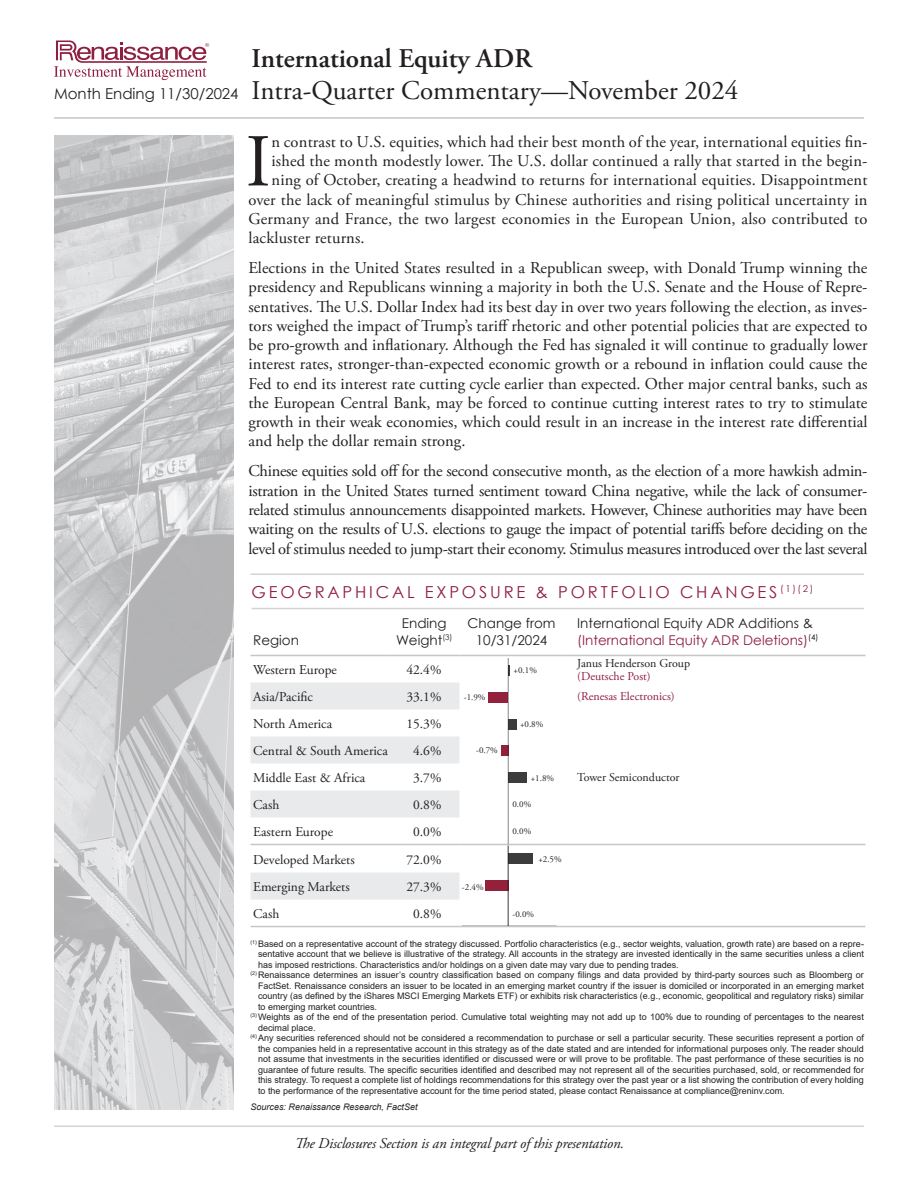
<style>
.page{position:relative;width:918px;height:1188px;background:#fff}
.page>*{position:absolute;margin:0;border:0;box-sizing:border-box;transform-origin:0 0}
.Commentaries_Body{font:74.4px "Adobe Garamond Pro";color:#231f20}
.t1{font:27px/32.4px "Adobe Garamond Pro";color:#231f20;text-align:center}
.Commentaries_Body-2{font:16.5px/19.2px "Adobe Garamond Pro";letter-spacing:.01em;color:#231f20;text-align:justify}
.t2{font:16.5px "Century Gothic";letter-spacing:.17em;color:#8f1f40}
.t3{font:italic 15px "Adobe Garamond Pro";letter-spacing:-.01em;color:#231f20}
.t4{font:13.5px "Adobe Garamond Pro";color:#231f20}
.t5{font:13.5px/16.2px "Century Gothic";color:#8f1f40}
.t6{font:13.5px/16.2px "Century Gothic";color:#231f20;text-align:center}
.t7{font:12px "Adobe Garamond Pro";color:#231f20}
.t8{font:12px "Adobe Garamond Pro";color:#8f1f40}
.Page_disclosures{font:9px/10.5px "Arial";color:#231f20;text-align:justify}
.t9{font:9px "Adobe Garamond Pro";color:#231f20}
.t10{font:italic 9px "Arial";color:#231f20}
.s1{font-weight:600}
.s2{font-family:"Century Gothic";font-size:15px}
.s3{color:#231f20}
</style>
<div class="page">
<svg style="left:54px;top:40px;width:155px;height:40px"></svg>
<hr style="left:54px;top:117px;width:810px;height:2px;background:#c5c6c8">
<div style="left:250px;top:873px;width:209px;height:27px;background:#e9eaeb"></div>
<hr style="left:459px;top:926px;width:105px;height:1px;background:#c5c6c8">
<hr style="left:564px;top:926px;width:301px;height:1px;background:#c5c6c8">
<hr style="left:250px;top:926px;width:140px;height:1px;background:#c5c6c8">
<hr style="left:390px;top:926px;width:69px;height:1px;background:#c5c6c8">
<svg style="left:250px;top:682px;width:209px;height:135px"></svg>
<hr style="left:250px;top:655px;width:140px;height:1px;background:#c5c6c8">
<hr style="left:390px;top:655px;width:69px;height:1px;background:#c5c6c8">
<hr style="left:459px;top:655px;width:105px;height:1px;background:#c5c6c8">
<hr style="left:564px;top:655px;width:301px;height:1px;background:#c5c6c8">
<hr style="left:250px;top:844px;width:140px;height:1px;background:#c5c6c8">
<hr style="left:390px;top:844px;width:69px;height:1px;background:#c5c6c8">
<hr style="left:459px;top:844px;width:105px;height:1px;background:#c5c6c8">
<hr style="left:564px;top:844px;width:301px;height:1px;background:#c5c6c8">
<hr style="left:54px;top:1125px;width:810px;height:2px;background:#d2d3d5">
<img style="left:54px;top:135px;width:180px;height:975px">
<div style="left:489px;top:692px;width:19px;height:11px;background:#94213b"></div>
<div style="left:508px;top:719px;width:8px;height:10px;background:#3c3c3d"></div>
<div style="left:508px;top:772px;width:19px;height:11px;background:#3c3c3d"></div>
<div style="left:501px;top:746px;width:7px;height:10px;background:#94213b"></div>
<hr style="left:508px;top:658px;width:1px;height:186px;background:#231f20">
<hr style="left:252px;top:608px;width:612px;height:1px;background:#d2d3d5">
<hr style="left:250px;top:573px;width:614px;height:2px;background:#d2d3d5">
<div style="left:508px;top:854px;width:24px;height:10px;background:#3c3c3d"></div>
<div style="left:485px;top:881px;width:23px;height:10px;background:#94213b"></div>
<hr style="left:508px;top:846px;width:1px;height:79px;background:#231f20">
<h2 class="t1" style="left:54px;top:43px;width:686px"><span class="s1">International Equity ADR<br></span><span class="s2">Month Ending 11/30/2024</span> Intra-Quarter Commentary—November 2024</h2>
<p class="Commentaries_Body" style="left:246px;top:117px;width:27px">I</p>
<p class="Commentaries_Body-2" style="left:272px;top:133px;width:597px">n contrast to U.S. equities, which had their best month of the year, international equities fin-</p>
<p class="Commentaries_Body-2" style="left:272px;top:152px;width:597px">ished the month modestly lower. The U.S. dollar continued a rally that started in the begin-</p>
<p class="Commentaries_Body-2" style="left:272px;top:171px;width:598px">ning of October, creating a headwind to returns for international equities. Disappointment</p>
<p class="Commentaries_Body-2" style="left:249px;top:190px;width:621px">over the lack of meaningful stimulus by Chinese authorities and rising political uncertainty in</p>
<p class="Commentaries_Body-2" style="left:249px;top:210px;width:620px">Germany and France, the two largest economies in the European Union, also contributed to</p>
<p class="Commentaries_Body-2" style="left:249px;top:229px;width:118px">lackluster returns.</p>
<p class="Commentaries_Body-2" style="left:249px;top:259px;width:621px">Elections in the United States resulted in a Republican sweep, with Donald Trump winning the presidency and Republicans winning a majority in both the U.S. Senate and the House of Repre&shy;sentatives. The U.S. Dollar Index had its best day in over two years following the election, as inves&shy;tors weighed the impact of Trump’s tariff rhetoric and other potential policies that are expected to be pro-growth and inflationary. Although the Fed has signaled it will continue to gradually lower interest rates, stronger-than-expected economic growth or a rebound in inflation could cause the Fed to end its interest rate cutting cycle earlier than expected. Other major central banks, such as the European Central Bank, may be forced to continue cutting interest rates to try to stimulate growth in their weak economies, which could result in an increase in the interest rate differential and help the dollar remain strong.</p>
<p class="Commentaries_Body-2" style="left:249px;top:462px;width:621px">Chinese equities sold off for the second consecutive month, as the election of a more hawkish admin&shy;istration in the United States turned sentiment toward China negative, while the lack of consumer&shy;related stimulus announcements disappointed markets. However, Chinese authorities may have been waiting on the results of U.S. elections to gauge the impact of potential tariffs before deciding on the level of stimulus needed to jump-start their economy. Stimulus measures introduced over the last several</p>
<p class="t2" style="left:252px;top:580px;width:563px">GEOGRAPHICAL EXPOSURE &amp; PORTFOLIO CHANGES <sup>(1)(2)</sup></p>
<p class="t6" style="left:253px;top:632px;width:47px">Region</p>
<p class="t6" style="left:396px;top:615px;width:58px">Ending<br>Weight<sup>(3)</sup></p>
<p class="t6" style="left:468px;top:615px;width:90px">Change from<br>10/31/2024</p>
<p class="t5" style="left:577px;top:615px;width:243px"><span class="s3">International Equity ADR Additions &amp; </span>(International Equity ADR Deletions)<sup>(4)</sup></p>
<p class="t4" style="left:253px;top:662px;width:85px">Western Europe</p>
<p class="t4" style="left:406px;top:662px;width:37px">42.4%</p>
<p class="t7" style="left:577px;top:656px;width:114px">Janus Henderson Group</p>
<p class="t9" style="left:514px;top:665px;width:25px">+0.1%</p>
<p class="t8" style="left:577px;top:669px;width:75px">(Deutsche Post)</p>
<p class="t4" style="left:253px;top:689px;width:61px">Asia/Pacific</p>
<p class="t4" style="left:406px;top:689px;width:37px">33.1%</p>
<p class="t8" style="left:577px;top:689px;width:99px">(Renesas Electronics)</p>
<p class="t4" style="left:253px;top:716px;width:80px">North America</p>
<p class="t4" style="left:406px;top:716px;width:37px">15.3%</p>
<p class="t4" style="left:253px;top:743px;width:136px">Central &amp; South America</p>
<p class="t4" style="left:413px;top:743px;width:30px">4.6%</p>
<p class="t4" style="left:253px;top:770px;width:114px">Middle East &amp; Africa</p>
<p class="t4" style="left:413px;top:770px;width:30px">3.7%</p>
<p class="t7" style="left:577px;top:770px;width:104px">Tower Semiconductor</p>
<p class="t4" style="left:253px;top:797px;width:28px">Cash</p>
<p class="t4" style="left:413px;top:797px;width:30px">0.8%</p>
<p class="t4" style="left:253px;top:823px;width:81px">Eastern Europe</p>
<p class="t4" style="left:413px;top:823px;width:30px">0.0%</p>
<p class="t9" style="left:464px;top:692px;width:23px">-1.9%</p>
<p class="t9" style="left:520px;top:719px;width:25px">+0.8%</p>
<p class="t9" style="left:476px;top:745px;width:23px">-0.7%</p>
<p class="t9" style="left:531px;top:773px;width:25px">+1.8%</p>
<p class="t9" style="left:512px;top:799px;width:20px">0.0%</p>
<p class="t9" style="left:512px;top:826px;width:20px">0.0%</p>
<p class="t4" style="left:253px;top:852px;width:103px">Developed Markets</p>
<p class="t4" style="left:406px;top:852px;width:37px">72.0%</p>
<p class="t4" style="left:253px;top:879px;width:98px">Emerging Markets</p>
<p class="t4" style="left:406px;top:879px;width:37px">27.3%</p>
<p class="t4" style="left:253px;top:905px;width:28px">Cash</p>
<p class="t4" style="left:413px;top:905px;width:30px">0.8%</p>
<p class="t9" style="left:462px;top:882px;width:23px">-2.4%</p>
<p class="t9" style="left:538px;top:854px;width:25px">+2.5%</p>
<p class="t9" style="left:512px;top:909px;width:23px">-0.0%</p>
<p class="Page_disclosures" style="left:258px;top:939px;width:607px;text-indent:-8px"><sup>(1)</sup> Based on a representative account of the strategy discussed. Portfolio characteristics (e.g., sector weights, valuation, growth rate) are based on a repre&shy;sentative account that we believe is illustrative of the strategy. All accounts in the strategy are invested identically in the same securities unless a client has imposed restrictions. Characteristics and/or holdings on a given date may vary due to pending trades.</p>
<p class="Page_disclosures" style="left:258px;top:970px;width:607px;text-indent:-8px"><sup>(2)</sup> Renaissance determines an issuer’s country classification based on company filings and data provided by third-party sources such as Bloomberg or FactSet. Renaissance considers an issuer to be located in an emerging market country if the issuer is domiciled or incorporated in an emerging market country (as defined by the iShares MSCI Emerging Markets ETF) or exhibits risk characteristics (e.g., economic, geopolitical and regulatory risks) similar to emerging market countries.</p>
<p class="Page_disclosures" style="left:258px;top:1012px;width:607px;text-indent:-8px"><sup>(3)</sup> Weights as of the end of the presentation period. Cumulative total weighting may not add up to 100% due to rounding of percentages to the nearest decimal place.</p>
<p class="Page_disclosures" style="left:258px;top:1033px;width:607px;text-indent:-8px"><sup>(4)</sup> Any securities referenced should not be considered a recommendation to purchase or sell a particular security. These securities represent a portion of the companies held in a representative account in this strategy as of the date stated and are intended for informational purposes only. The reader should not assume that investments in the securities identified or discussed were or will prove to be profitable. The past performance of these securities is no guarantee of future results. The specific securities identified and described may not represent all of the securities purchased, sold, or recommended for this strategy. To request a complete list of holdings recommendations for this strategy over the past year or a list showing the contribution of every holding to the performance of the representative account for the time period stated, please contact Renaissance at compliance@reninv.com.</p>
<p class="t10" style="left:250px;top:1101px;width:169px">Sources: Renaissance Research, FactSet</p>
<p class="t3" style="left:295px;top:1134px;width:331px">The Disclosures Section is an integral part of this presentation.</p>
</div>
